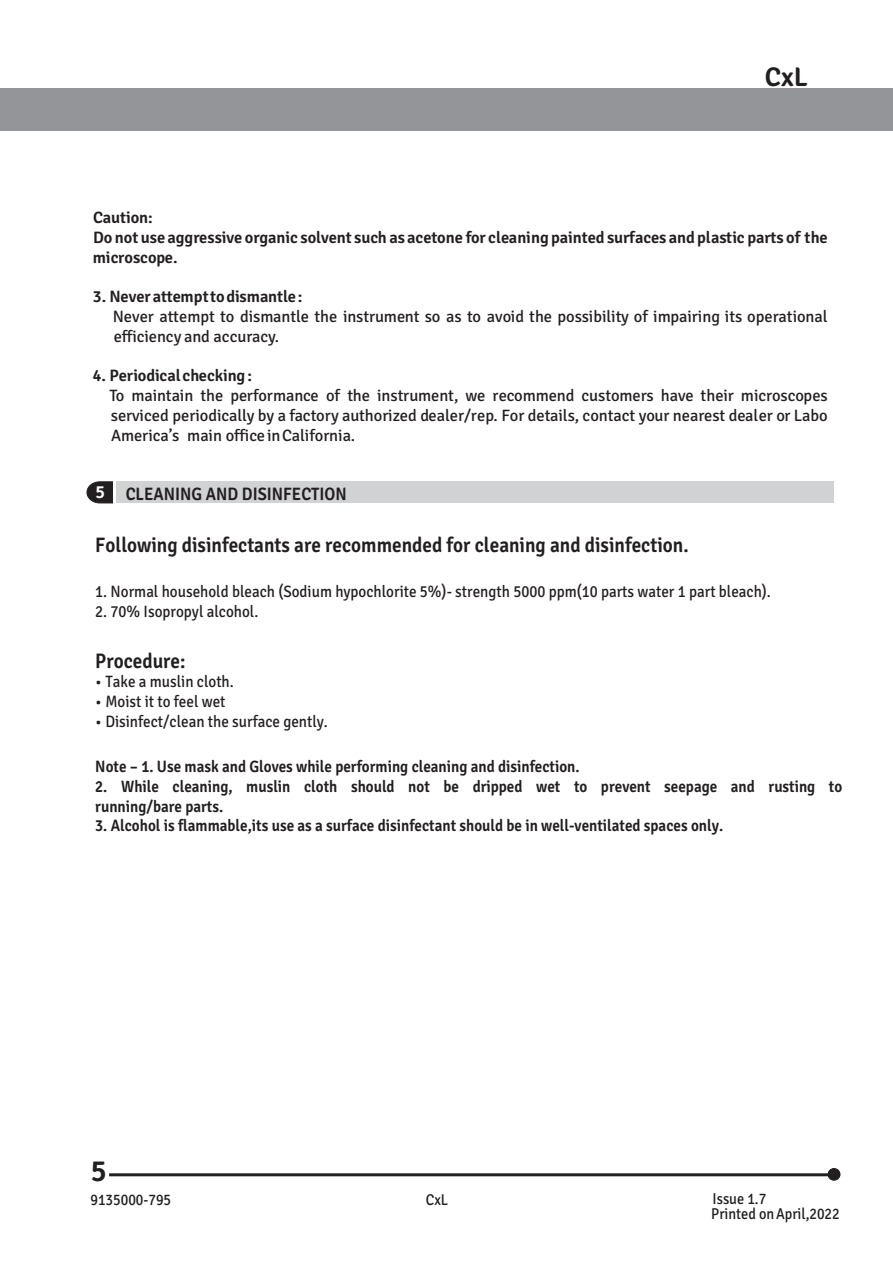
<style>
.page{position:relative;width:893px;height:1263px;background:#fff}
.page>*{position:absolute;margin:0;border:0;box-sizing:border-box;transform-origin:0 0}
.t1{font:600 30px "Signika";color:#231f20}
.t2{font:600 27px "Signika";color:#231f20}
.t3{font:600 21px "Signika";color:#231f20;scale:.92 1}
.t4{font:600 18px "Signika";color:#231f20;scale:.91 1}
.t5{font:16.5px/19.8px "Signika";color:#231f20}
.t6{font:600 16.5px/19.8px "Signika";color:#231f20;scale:.92 1}
.t7{font:16.5px "Signika";color:#231f20;scale:.92 1}
.t8{font:600 16.5px/19.8px "Signika";color:#231f20}
.t9{font:15.75px/15px "Signika";color:#201d1e;scale:.91 1}
.s1{color:#fafbfb}
</style>
<div class="page">
<div style="left:0;top:89px;width:893px;height:42px;background:#939598"></div>
<hr style="left:109px;top:1173px;width:731px;height:3px;background:#231f20">
<div style="left:828px;top:1168px;width:12px;height:12px;background:#231f20;border-radius:50%"></div>
<div style="left:828px;top:1168px;width:12px;height:12px;border:1px solid #231f20;border-radius:50%"></div>
<div style="left:116px;top:482px;width:718px;height:21px;background:#d1d2d4"></div>
<svg style="left:86px;top:481px;width:27px;height:23px"></svg>
<h2 class="t2" style="left:765px;top:61px;width:45px">CxL</h2>
<p class="t8" style="left:93px;top:208px;width:736px">Caution:<br>Do not use aggressive organic solvent such as acetone for cleaning painted surfaces and plastic parts of the microscope.</p>
<p class="t8" style="left:93px;top:287px;width:211px">3. Neverattempttodismantle:</p>
<p class="t5" style="left:113px;top:307px;width:716px">Never attempt to dismantle the instrument so as to avoid the possibility of impairing its operational efficiency and accuracy.</p>
<p class="t8" style="left:93px;top:366px;width:161px">4. Periodicalchecking:</p>
<p class="t5" style="left:109px;top:386px;width:720px;text-align:justify">To maintain the performance of the instrument, we recommend customers have their microscopes serviced periodically by a factory authorized dealer/rep. For details, contact your nearest dealer or Labo America’s main office inCalifornia.</p>
<p class="t4" style="left:96px;top:483px;width:278px"><span class="s1">5</span> CLEANING AND DISINFECTION</p>
<p class="t3" style="left:95px;top:533px;width:646px">Following disinfectants are recommended for cleaning and disinfection.</p>
<p class="t7" style="left:95px;top:582px;width:736px">1. Normal household bleach (Sodium hypochlorite 5%)- strength 5000 ppm(10 parts water 1 part bleach).</p>
<p class="t7" style="left:95px;top:602px;width:179px">2. 70% Isopropyl alcohol.</p>
<p class="t3" style="left:95px;top:648px;width:100px">Procedure:</p>
<p class="t7" style="left:95px;top:672px;width:152px">• Take a muslin cloth.</p>
<p class="t7" style="left:95px;top:692px;width:143px">• Moist it to feel wet</p>
<p class="t7" style="left:95px;top:712px;width:254px">• Disinfect/clean the surface gently.</p>
<p class="t6" style="left:95px;top:757px;width:528px">Note – 1. Use mask and Gloves while performing cleaning and disinfection.</p>
<p class="t6" style="left:95px;top:777px;width:813px">2. While cleaning, muslin cloth should not be dripped wet to prevent seepage and rusting to running/bare parts.</p>
<p class="t6" style="left:95px;top:816px;width:684px">3. Alcohol is flammable,its use as a surface disinfectant should be in well-ventilated spaces only.</p>
<h1 class="t1" style="left:91px;top:1153px;width:17px">5</h1>
<p class="t9" style="left:91px;top:1192px;width:90px">9135000-795</p>
<p class="t9" style="left:426px;top:1193px;width:26px">CxL</p>
<p class="t9" style="left:711px;top:1191px;width:143px">Issue 1.7<br>Printed onApril,2022</p>
</div>
